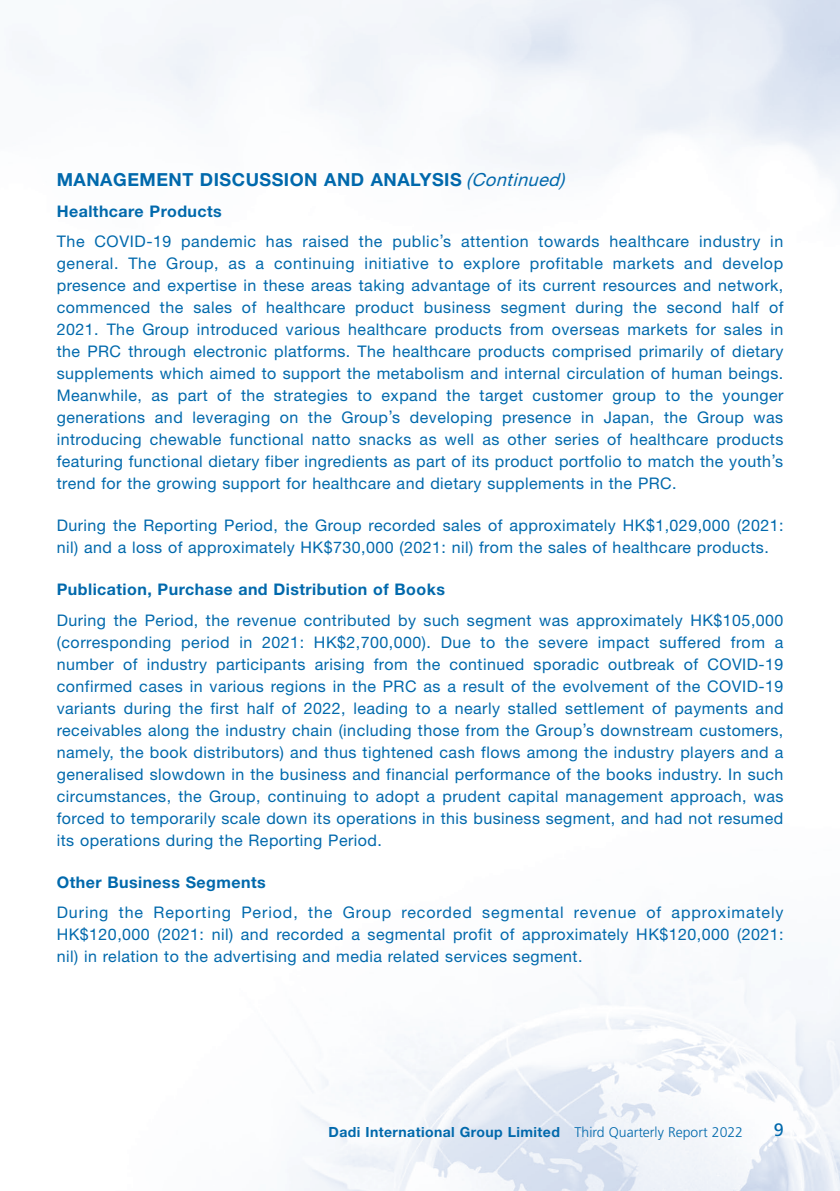
<style>
.page{position:relative;width:840px;height:1191px;background:#fff}
.page>*{position:absolute;margin:0;border:0;box-sizing:border-box;transform-origin:0 0}
.t1{font:700 18px "Helvetica Neue LT Std";letter-spacing:.03em;color:#0169ac}
.t2{font:18px "Frutiger LT Std";color:#0169ac}
.t3{font:16px/22px "Helvetica Neue LT Std";letter-spacing:.03em;color:#0169ac;text-align:justify}
.t4{font:700 16px "Helvetica Neue LT Std";letter-spacing:.03em;color:#0169ac}
.t5{font:700 14px "Helvetica Neue LT Std";letter-spacing:.03em;color:#0169ac}
.s1{font-weight:400;font-style:italic}
.s2{font-family:"Frutiger LT Std";font-weight:300}
</style>
<div class="page">
<img style="left:11px;top:0;width:828px;height:1191px">
<p class="t1" style="left:57px;top:169px;width:509px">MANAGEMENT DISCUSSION AND ANALYSIS <span class="s1">(Continued)</span></p>
<p class="t4" style="left:57px;top:201px;width:166px">Healthcare Products</p>
<p class="t3" style="left:57px;top:230px;width:727px">The COVID-19 pandemic has raised the public’s attention towards healthcare industry in general. The Group, as a continuing initiative to explore profitable markets and develop presence and expertise in these areas taking advantage of its current resources and network, commenced the sales of healthcare product business segment during the second half of 2021. The Group introduced various healthcare products from overseas markets for sales in the PRC through electronic platforms. The healthcare products comprised primarily of dietary supplements which aimed to support the metabolism and internal circulation of human beings.<br>Meanwhile, as part of the strategies to expand the target customer group to the younger generations and leveraging on the Group’s developing presence in Japan, the Group was introducing chewable functional natto snacks as well as other series of healthcare products featuring functional dietary fiber ingredients as part of its product portfolio to match the youth’s trend for the growing support for healthcare and dietary supplements in the PRC.</p>
<p class="t3" style="left:57px;top:514px;width:727px">During the Reporting Period, the Group recorded sales of approximately HK$1,029,000 (2021: nil) and a loss of approximately HK$730,000 (2021: nil) from the sales of healthcare products.</p>
<p class="t4" style="left:57px;top:579px;width:389px">Publication, Purchase and Distribution of Books</p>
<p class="t3" style="left:57px;top:608px;width:727px">During the Period, the revenue contributed by such segment was approximately HK$105,000 (corresponding period in 2021: HK$2,700,000). Due to the severe impact suffered from a number of industry participants arising from the continued sporadic outbreak of COVID-19 confirmed cases in various regions in the PRC as a result of the evolvement of the COVID-19 variants during the first half of 2022, leading to a nearly stalled settlement of payments and receivables along the industry chain (including those from the Group’s downstream customers, namely, the book distributors) and thus tightened cash flows among the industry players and a generalised slowdown in the business and financial performance of the books industry. In such circumstances, the Group, continuing to adopt a prudent capital management approach, was forced to temporarily scale down its operations in this business segment, and had not resumed its operations during the Reporting Period.</p>
<p class="t4" style="left:57px;top:872px;width:210px">Other Business Segments</p>
<p class="t3" style="left:57px;top:901px;width:728px">During the Reporting Period, the Group recorded segmental revenue of approximately HK$120,000 (2021: nil) and recorded a segmental profit of approximately HK$120,000 (2021: nil) in relation to the advertising and media related services segment.</p>
<p class="t5" style="left:328px;top:1123px;width:415px">Dadi International Group Limited <span class="s2">Third Quarterly Report 2022</span></p>
<p class="t2" style="left:773px;top:1119px;width:12px">9</p>
</div>
